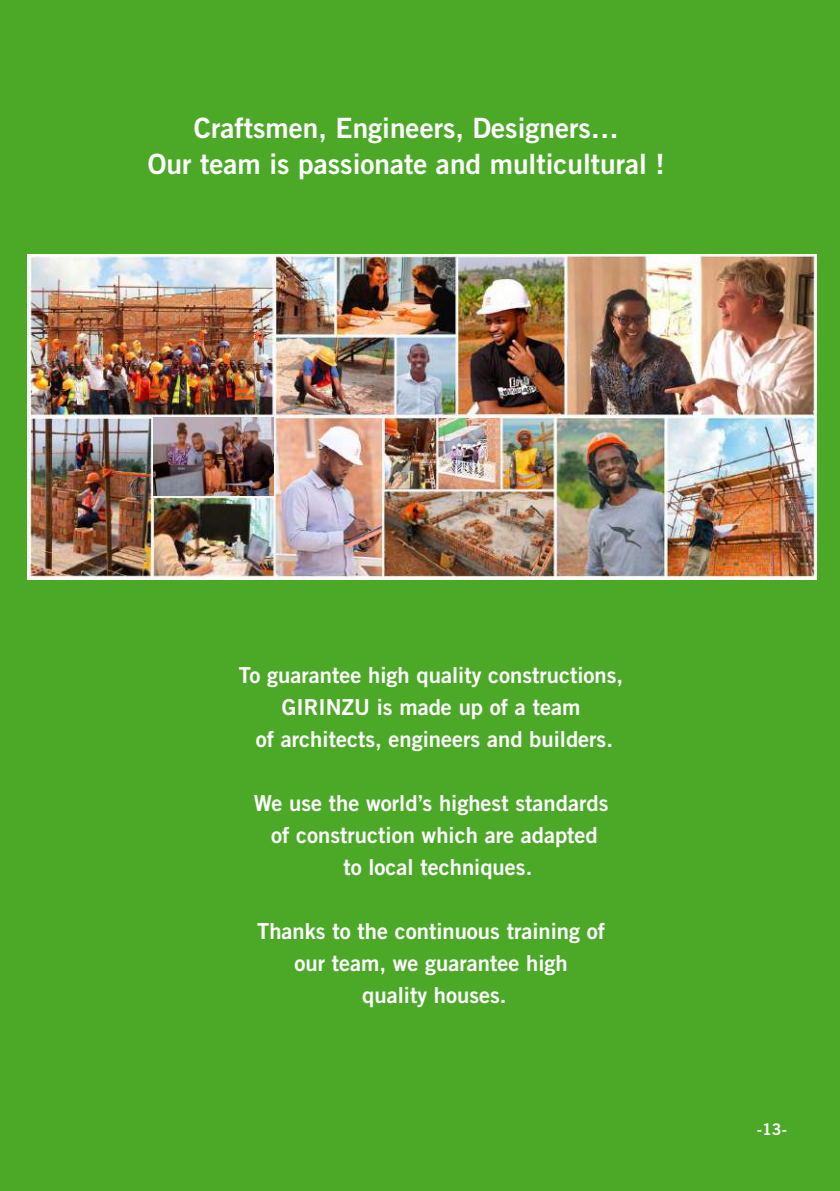
<style>
.page{position:relative;width:840px;height:1191px;background:#fff}
.page>*{position:absolute;margin:0;border:0;box-sizing:border-box;transform-origin:0 0}
.t1{font:28px/36px "Trade Gothic LT Std Bd 2";color:#fff;text-align:center}
.t2{font:22px/32px "Trade Gothic LT Std Bd 2";color:#fff;text-align:center}
.t3{font:16px "Trade Gothic LT Std Bd 2";color:#fff}
</style>
<div class="page">
<div style="left:0;top:0;width:839px;height:1191px;background:#4ca928"></div>
<img style="left:27px;top:255px;width:789px;height:324px">
<img style="left:153px;top:417px;width:120px;height:78px">
<p class="t1" style="left:148px;top:110px;width:518px">Craftsmen, Engineers, Designers…<br>Our team is passionate and multicultural !</p>
<p class="t2" style="left:239px;top:658px;width:385px">To guarantee high quality constructions,<br>GIRINZU is made up of a team<br>of architects, engineers and builders.</p>
<p class="t2" style="left:254px;top:786px;width:356px">We use the world’s highest standards</p>
<p class="t2" style="left:271px;top:818px;width:328px">of construction which are adapted</p>
<p class="t2" style="left:343px;top:850px;width:190px">to local techniques.</p>
<p class="t2" style="left:257px;top:914px;width:349px">Thanks to the continuous training of our team, we guarantee high<br>quality houses.</p>
<p class="t3" style="left:756px;top:1119px;width:32px">-13-</p>
</div>
